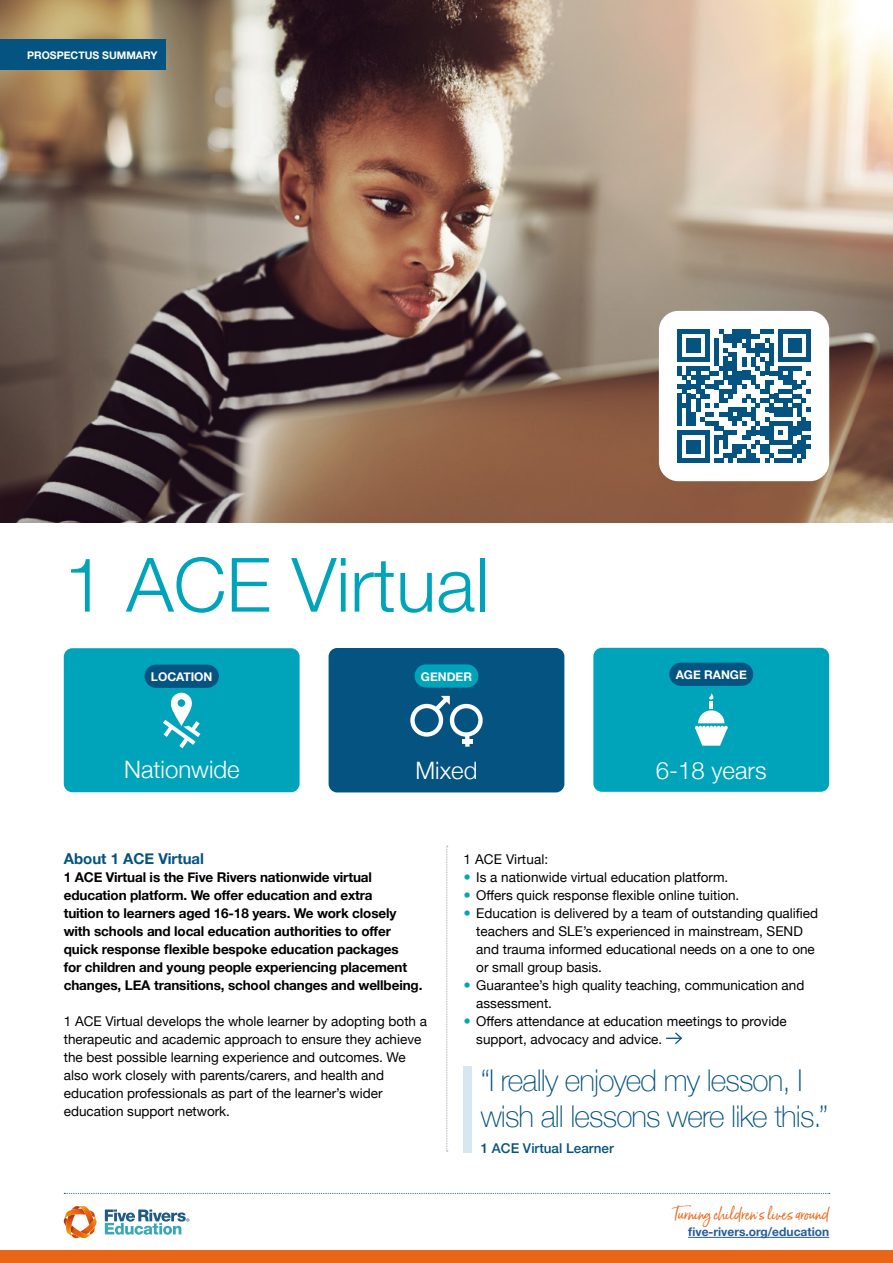
<style>
.page{position:relative;width:893px;height:1263px;background:#fff}
.page>*{position:absolute;margin:0;border:0;box-sizing:border-box;transform-origin:0 0}
.t1{font:300 75px "Helvetica Neue LT Std";color:#00a4ba}
.t2{font:100 30px/36px "Helvetica Neue";letter-spacing:-.03em;color:#045380}
.t3{font:300 24px "Helvetica Neue";color:#fff}
.t4{font:15px "Born Ready";color:#e96618}
.t5{font:700 15px "Helvetica Neue";color:#045380}
.t6{font:13.5px/18px "Helvetica Neue";color:#000}
.t7{font:700 13.5px/18px "Helvetica Neue";letter-spacing:-.01em;color:#000}
.t8{font:500 13.5px "Helvetica Neue";color:#045380}
.t9{font:700 12px "Helvetica Neue";color:#275b9b}
.t10{font:700 12px "Helvetica Neue";color:#fff}
.t11{font:700 10.5px "Helvetica Neue";color:#fff}
</style>
<div class="page">
<svg style="left:105px;top:1209px;width:84px;height:26px"></svg>
<svg style="left:64px;top:1206px;width:33px;height:32px"></svg>
<img style="left:0;top:0;width:893px;height:522px">
<div style="left:0;top:1251px;width:893px;height:12px;background:#e96618"></div>
<svg style="left:64px;top:1193px;width:766px;height:1px"></svg>
<hr style="left:688px;top:1237px;width:141px;height:1px;background:#275b9b">
<svg style="left:666px;top:1032px;width:17px;height:12px"></svg>
<svg style="left:446px;top:846px;width:2px;height:305px"></svg>
<div style="left:64px;top:648px;width:236px;height:144px;background:#00a4ba;border-radius:9px"></div>
<div style="left:145px;top:665px;width:74px;height:23px;background:#045380;border-radius:12px"></div>
<svg style="left:163px;top:692px;width:37px;height:56px"></svg>
<div style="left:329px;top:648px;width:235px;height:144px;background:#045380;border-radius:9px"></div>
<div style="left:415px;top:664px;width:63px;height:24px;background:#00a4ba;border-radius:12px"></div>
<div style="left:410px;top:704px;width:33px;height:33px;border:4px solid #fff;border-radius:50%"></div>
<svg style="left:430px;top:695px;width:53px;height:47px"></svg>
<div style="left:465px;top:735px;width:5px;height:12px;background:#fff"></div>
<hr style="left:462px;top:740px;width:10px;height:4px;background:#fff">
<div style="left:593px;top:648px;width:236px;height:144px;background:#00a4ba;border-radius:9px"></div>
<div style="left:669px;top:663px;width:84px;height:23px;background:#045380;border-radius:12px"></div>
<svg style="left:695px;top:693px;width:33px;height:53px"></svg>
<div style="left:659px;top:311px;width:170px;height:170px;background:#fff;border-radius:19px"></div>
<svg style="left:677px;top:329px;width:134px;height:134px"></svg>
<div style="left:0;top:39px;width:166px;height:30px;background:#045380"></div>
<div style="left:464px;top:1066px;width:8px;height:87px;background:#d6e8ef"></div>
<p class="t11" style="left:27px;top:47px;width:132px">PROSPECTUS SUMMARY</p>
<h1 class="t1" style="left:64px;top:539px;width:427px">1 ACE Virtual</h1>
<p class="t10" style="left:151px;top:667px;width:63px">LOCATION</p>
<p class="t10" style="left:421px;top:667px;width:53px">GENDER</p>
<p class="t10" style="left:676px;top:665px;width:73px">AGE RANGE</p>
<h3 class="t3" style="left:109px;top:750px;width:81px">London</h3>
<h3 class="t3" style="left:124px;top:750px;width:117px">Nationwide</h3>
<h3 class="t3" style="left:415px;top:751px;width:63px">Mixed</h3>
<h3 class="t3" style="left:656px;top:751px;width:112px">6-18 years</h3>
<p class="t5" style="left:64px;top:847px;width:142px">About 1 ACE Virtual</p>
<p class="t7" style="left:64px;top:869px;width:360px">1 ACE Virtual is the Five Rivers nationwide virtual education platform. We offer education and extra<br>tuition to learners aged 16-18 years. We work closely with schools and local education authorities to offer quick response flexible bespoke education packages<br>for children and young people experiencing placement changes, LEA transitions, school changes and wellbeing.</p>
<p class="t6" style="left:64px;top:1013px;width:365px">1 ACE Virtual develops the whole learner by adopting both a therapeutic and academic approach to ensure they achieve the best possible learning experience and outcomes. We also work closely with parents/carers, and health and education professionals as part of the learner’s wider education support network.</p>
<p class="t6" style="left:476px;top:851px;width:343px;text-indent:-13px">1 ACE Virtual:<br>Is a nationwide virtual education platform.<br>Offers quick response flexible online tuition.<br>Education is delivered by a team of outstanding qualified teachers and SLE’s experienced in mainstream, SEND and trauma informed educational needs on a one to one or small group basis.<br>Guarantee’s high quality teaching, communication and assessment.<br>Offers attendance at education meetings to provide support, advocacy and advice.</p>
<h2 class="t2" style="left:481px;top:1061px;width:349px">“I really enjoyed my lesson, I wish all lessons were like this.”</h2>
<p class="t8" style="left:481px;top:1137px;width:135px">1 ACE Virtual Learner</p>
<p class="t4" style="left:673px;top:1205px;width:158px">Turning children's lives around</p>
<p class="t9" style="left:688px;top:1222px;width:143px">five-rivers.org/education</p>
</div>
